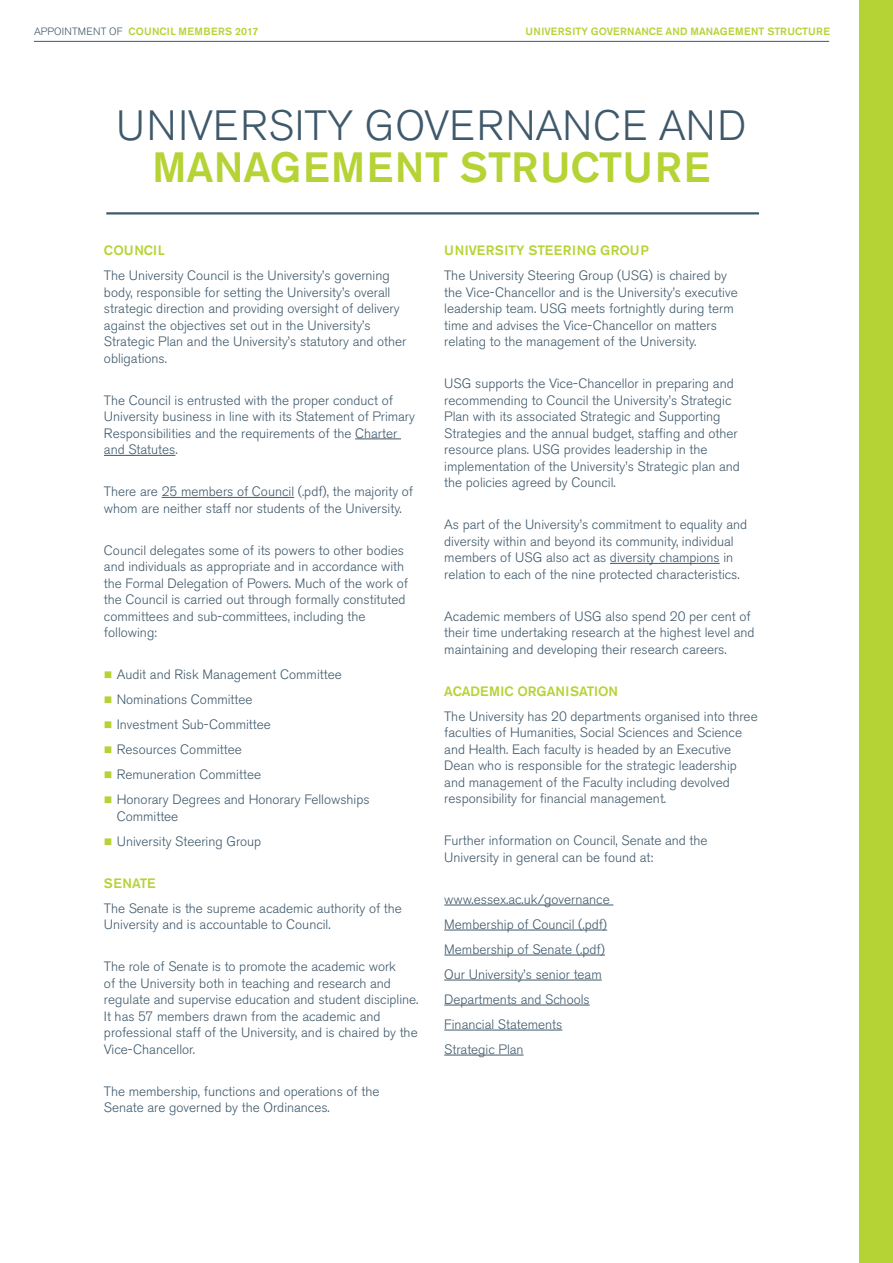
<style>
.page{position:relative;width:893px;height:1263px;background:#fff}
.page>*{position:absolute;margin:0;border:0;box-sizing:border-box;transform-origin:0 0}
.t1{font:300 42px "Akzidenz Grotesk BE";letter-spacing:.02em;color:#3f596b}
.t2{font:500 42px "Akzidenz Grotesk BE";color:#b5d334}
.t3{font:300 13.5px/16.5px "Akzidenz Grotesk BE";color:#3f596b}
.t4{font:500 13.5px "Akzidenz Grotesk BE";color:#b5d334}
.t5{font:500 13.5px "Akzidenz Grotesk BE";letter-spacing:.03em;color:#b5d334}
.t6{font:500 10.5px "Akzidenz Grotesk BE";letter-spacing:.01em;color:#b5d334}
.s1{font-weight:300;color:#3f596b}
.s2{color:#b5d334}
</style>
<div class="page">
<div style="left:859px;top:0;width:34px;height:1263px;background:#b5d334"></div>
<hr style="left:106px;top:212px;width:653px;height:2px;background:#3f596b">
<hr style="left:355px;top:438px;width:46px;height:1px;background:#3f596b">
<hr style="left:104px;top:455px;width:71px;height:1px;background:#3f596b">
<hr style="left:162px;top:497px;width:132px;height:1px;background:#3f596b">
<hr style="left:610px;top:563px;width:110px;height:1px;background:#3f596b">
<hr style="left:444px;top:905px;width:169px;height:1px;background:#3f596b">
<hr style="left:444px;top:930px;width:163px;height:1px;background:#3f596b">
<hr style="left:444px;top:955px;width:161px;height:1px;background:#3f596b">
<hr style="left:444px;top:980px;width:158px;height:1px;background:#3f596b">
<hr style="left:444px;top:1005px;width:146px;height:1px;background:#3f596b">
<hr style="left:444px;top:1030px;width:118px;height:1px;background:#3f596b">
<hr style="left:444px;top:1055px;width:80px;height:1px;background:#3f596b">
<hr style="left:34px;top:41px;width:795px;height:1px;background:#3f596b">
<p class="t6" style="left:34px;top:25px;width:226px"><span class="s1">APPOINTMENT OF</span> COUNCIL MEMBERS 2017</p>
<p class="t6" style="left:525px;top:25px;width:306px">UNIVERSITY GOVERNANCE AND MANAGEMENT STRUCTURE</p>
<h1 class="t1" style="left:116px;top:102px;width:632px">UNIVERSITY GOVERNANCE AND</h1>
<h1 class="t2" style="left:152px;top:142px;width:559px">MANAGEMENT STRUCTURE</h1>
<p class="t4" style="left:104px;top:242px;width:62px">COUNCIL</p>
<p class="t3" style="left:104px;top:267px;width:304px">The University Council is the University’s governing body, responsible for setting the University’s overall strategic direction and providing oversight of delivery against the objectives set out in the University’s Strategic Plan and the University’s statutory and other obligations.</p>
<p class="t3" style="left:104px;top:392px;width:313px">The Council is entrusted with the proper conduct of University business in line with its Statement of Primary Responsibilities and the requirements of the Charter and Statutes.</p>
<p class="t3" style="left:104px;top:483px;width:311px">There are 25 members of Council (.pdf), the majority of whom are neither staff nor students of the University.</p>
<p class="t3" style="left:104px;top:542px;width:306px">Council delegates some of its powers to other bodies and individuals as appropriate and in accordance with the Formal Delegation of Powers. Much of the work of the Council is carried out through formally constituted committees and sub-committees, including the following:</p>
<p class="t3" style="left:104px;top:666px;width:239px"><span class="s2">■</span> Audit and Risk Management Committee</p>
<p class="t3" style="left:104px;top:691px;width:150px"><span class="s2">■</span> Nominations Committee</p>
<p class="t3" style="left:104px;top:716px;width:168px"><span class="s2">■</span> Investment Sub-Committee</p>
<p class="t3" style="left:104px;top:741px;width:139px"><span class="s2">■</span> Resources Committee</p>
<p class="t3" style="left:104px;top:766px;width:159px"><span class="s2">■</span> Remuneration Committee</p>
<p class="t3" style="left:117px;top:791px;width:254px;text-indent:-13px"><span class="s2">■</span> Honorary Degrees and Honorary Fellowships<br>Committee</p>
<p class="t3" style="left:104px;top:833px;width:159px"><span class="s2">■</span> University Steering Group</p>
<p class="t4" style="left:104px;top:875px;width:53px">SENATE</p>
<p class="t3" style="left:104px;top:900px;width:299px">The Senate is the supreme academic authority of the<br>University and is accountable to Council.</p>
<p class="t3" style="left:104px;top:958px;width:316px">The role of Senate is to promote the academic work<br>of the University both in teaching and research and regulate and supervise education and student discipline.<br>It has 57 members drawn from the academic and professional staff of the University, and is chaired by the Vice-Chancellor.</p>
<p class="t3" style="left:104px;top:1083px;width:277px">The membership, functions and operations of the<br>Senate are governed by the Ordinances.</p>
<p class="t5" style="left:444px;top:242px;width:206px">UNIVERSITY STEERING GROUP</p>
<p class="t3" style="left:444px;top:267px;width:295px">The University Steering Group (USG) is chaired by the Vice-Chancellor and is the University’s executive leadership team. USG meets fortnightly during term time and advises the Vice-Chancellor on matters relating to the management of the University.</p>
<p class="t3" style="left:444px;top:375px;width:297px">USG supports the Vice-Chancellor in preparing and recommending to Council the University’s Strategic Plan with its associated Strategic and Supporting Strategies and the annual budget, staffing and other resource plans. USG provides leadership in the implementation of the University’s Strategic plan and the policies agreed by Council.</p>
<p class="t3" style="left:444px;top:516px;width:304px">As part of the University’s commitment to equality and diversity within and beyond its community, individual members of USG also act as diversity champions in relation to each of the nine protected characteristics.</p>
<p class="t3" style="left:444px;top:608px;width:312px">Academic members of USG also spend 20 per cent of their time undertaking research at the highest level and maintaining and developing their research careers.</p>
<p class="t4" style="left:444px;top:682px;width:175px">ACADEMIC ORGANISATION</p>
<p class="t3" style="left:444px;top:708px;width:315px">The University has 20 departments organised into three faculties of Humanities, Social Sciences and Science and Health. Each faculty is headed by an Executive Dean who is responsible for the strategic leadership and management of the Faculty including devolved responsibility for financial management.</p>
<p class="t3" style="left:444px;top:832px;width:265px">Further information on Council, Senate and the<br>University in general can be found at:</p>
<p class="t3" style="left:444px;top:887px;width:167px;line-height:25px">www.essex.ac.uk/governance<br>Membership of Council (.pdf)<br>Membership of Senate (.pdf)<br>Our University’s senior team<br>Departments and Schools<br>Financial Statements<br>Strategic Plan</p>
</div>
